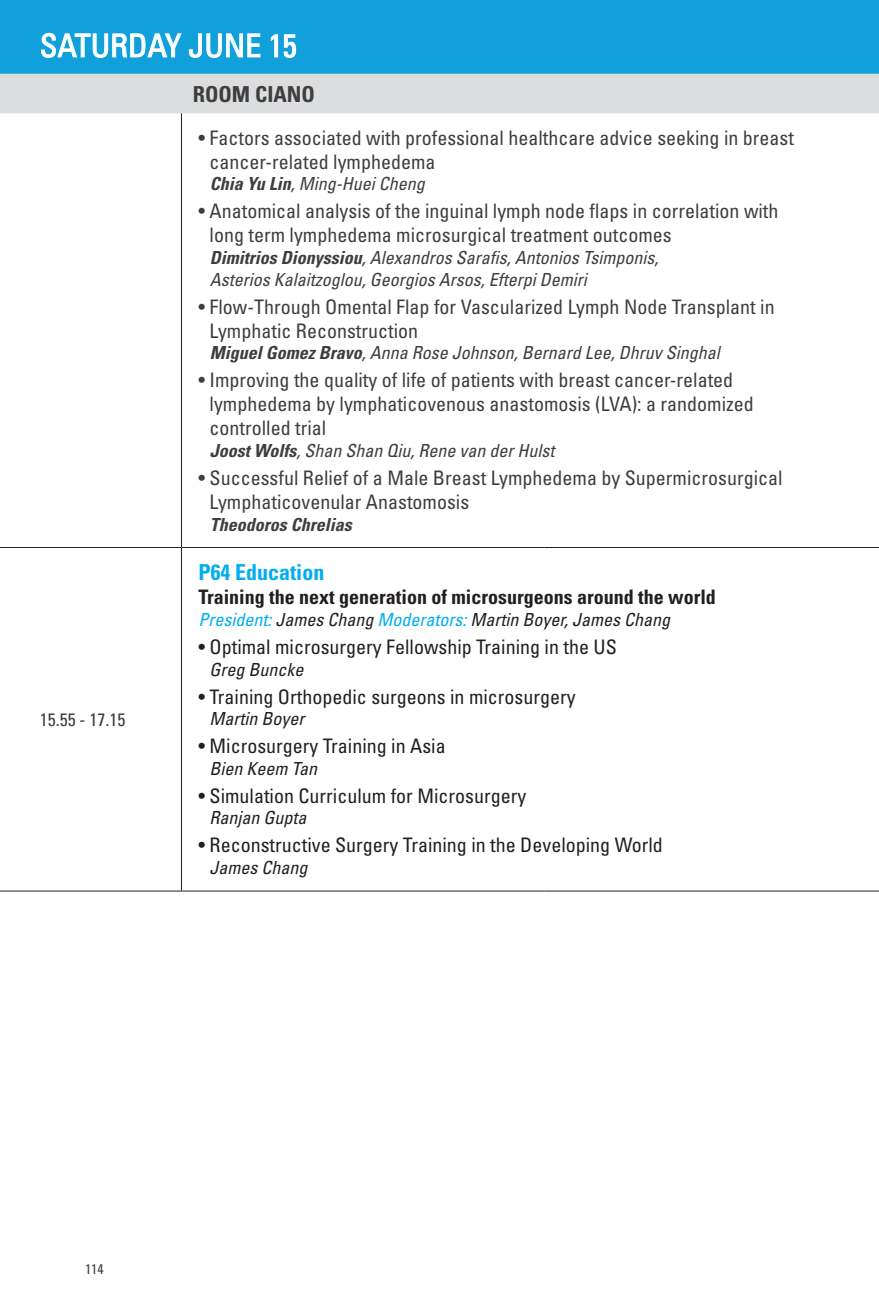
<style>
.page{position:relative;width:879px;height:1304px;background:#fff}
.page>*{position:absolute;margin:0;border:0;box-sizing:border-box;transform-origin:0 0}
.t1{font:condensed 32px "Univers LT Std";color:#fff}
.t2{font:700 condensed 22px "Univers LT Std";color:#00aeef}
.t3{font:700 condensed 22px "Univers LT Std";color:#3e3e3f}
.t4{font:condensed 20px/24px "Univers LT Std";color:#3e3e3f}
.t5{font:condensed 20px "Univers LT Std";color:#231f20}
.t6{font:700 condensed 20px "Univers LT Std";color:#231f20}
.t7{font:italic condensed 18px/21.6px "Univers LT Std";color:#3e3e3f}
.t8{font:italic condensed 18px "Univers LT Std";color:#231f20}
.t9{font:italic 700 condensed 18px "Univers LT Std";color:#3e3e3f}
.t10{font:condensed 18px "Univers LT Std";color:#3e3e3f}
.t11{font:condensed 14px "Univers LT Std";color:#3e3e3f}
.s1{font-weight:700}
.s2{color:#00aeef}
</style>
<div class="page">
<div style="left:0;top:0;width:879px;height:74px;background:#12a0db"></div>
<div style="left:0;top:74px;width:879px;height:39px;background:#dcdddf"></div>
<hr style="left:181px;top:113px;width:1px;height:434px;background:#231f20">
<hr style="left:0;top:547px;width:181px;height:1px;background:#231f20">
<hr style="left:181px;top:547px;width:363px;height:1px;background:#231f20">
<hr style="left:181px;top:548px;width:1px;height:343px;background:#231f20">
<hr style="left:544px;top:547px;width:335px;height:1px;background:#231f20">
<hr style="left:0;top:891px;width:181px;height:1px;background:#231f20">
<hr style="left:181px;top:891px;width:363px;height:1px;background:#231f20">
<hr style="left:544px;top:891px;width:335px;height:1px;background:#231f20">
<svg style="left:41px;top:33px;width:141px;height:25px"></svg>
<svg style="left:189px;top:33px;width:71px;height:25px"></svg>
<svg style="left:271px;top:34px;width:7px;height:23px"></svg>
<svg style="left:284px;top:34px;width:12px;height:24px"></svg>
<h1 class="t1" style="left:40px;top:25px;width:259px">SATURDAY JUNE 15</h1>
<p class="t3" style="left:193px;top:80px;width:124px">ROOM CIANO</p>
<p class="t4" style="left:210px;top:125px;width:586px;text-indent:-11px">• Factors associated with professional healthcare advice seeking in breast cancer-related lymphedema</p>
<p class="t7" style="left:210px;top:173px;width:217px"><span class="s1">Chia Yu Lin</span>, Ming-Huei Cheng</p>
<p class="t4" style="left:210px;top:199px;width:570px;text-indent:-11px">• Anatomical analysis of the inguinal lymph node flaps in correlation with long term lymphedema microsurgical treatment outcomes</p>
<p class="t7" style="left:210px;top:247px;width:450px"><span class="s1">Dimitrios Dionyssiou</span>, Alexandros Sarafis, Antonios Tsimponis,<br>Asterios Kalaitzoglou, Georgios Arsos, Efterpi Demiri</p>
<p class="t4" style="left:210px;top:294px;width:566px;text-indent:-11px">• Flow-Through Omental Flap for Vascularized Lymph Node Transplant in<br>Lymphatic Reconstruction</p>
<p class="t7" style="left:210px;top:342px;width:511px"><span class="s1">Miguel Gomez Bravo</span>, Anna Rose Johnson, Bernard Lee, Dhruv Singhal</p>
<p class="t4" style="left:210px;top:368px;width:546px;text-indent:-11px">• Improving the quality of life of patients with breast cancer-related lymphedema by lymphaticovenous anastomosis (LVA): a randomized controlled trial</p>
<p class="t7" style="left:210px;top:440px;width:346px"><span class="s1">Joost Wolfs</span>, Shan Shan Qiu, Rene van der Hulst</p>
<p class="t4" style="left:210px;top:465px;width:574px;text-indent:-11px">• Successful Relief of a Male Breast Lymphedema by Supermicrosurgical<br>Lymphaticovenular Anastomosis</p>
<p class="t9" style="left:210px;top:513px;width:143px">Theodoros Chrelias</p>
<p class="t10" style="left:40px;top:708px;width:87px">15.55 - 17.15</p>
<p class="t2" style="left:198px;top:559px;width:127px">P64 Education</p>
<p class="t6" style="left:198px;top:585px;width:519px">Training the next generation of microsurgeons around the world</p>
<p class="t8" style="left:198px;top:608px;width:473px"><span class="s2">President:</span> James Chang <span class="s2">Moderators:</span> Martin Boyer, James Chang</p>
<p class="t5" style="left:198px;top:634px;width:420px">• Optimal microsurgery Fellowship Training in the US</p>
<p class="t8" style="left:210px;top:658px;width:95px">Greg Buncke</p>
<p class="t5" style="left:198px;top:684px;width:379px">• Training Orthopedic surgeons in microsurgery</p>
<p class="t8" style="left:210px;top:707px;width:96px">Martin Boyer</p>
<p class="t5" style="left:198px;top:733px;width:249px">• Microsurgery Training in Asia</p>
<p class="t8" style="left:210px;top:757px;width:109px">Bien Keem Tan</p>
<p class="t5" style="left:198px;top:783px;width:329px">• Simulation Curriculum for Microsurgery</p>
<p class="t8" style="left:210px;top:807px;width:99px">Ranjan Gupta</p>
<p class="t5" style="left:198px;top:833px;width:466px">• Reconstructive Surgery Training in the Developing World</p>
<p class="t8" style="left:210px;top:856px;width:99px">James Chang</p>
<p class="t11" style="left:85px;top:1261px;width:20px">114</p>
</div>
